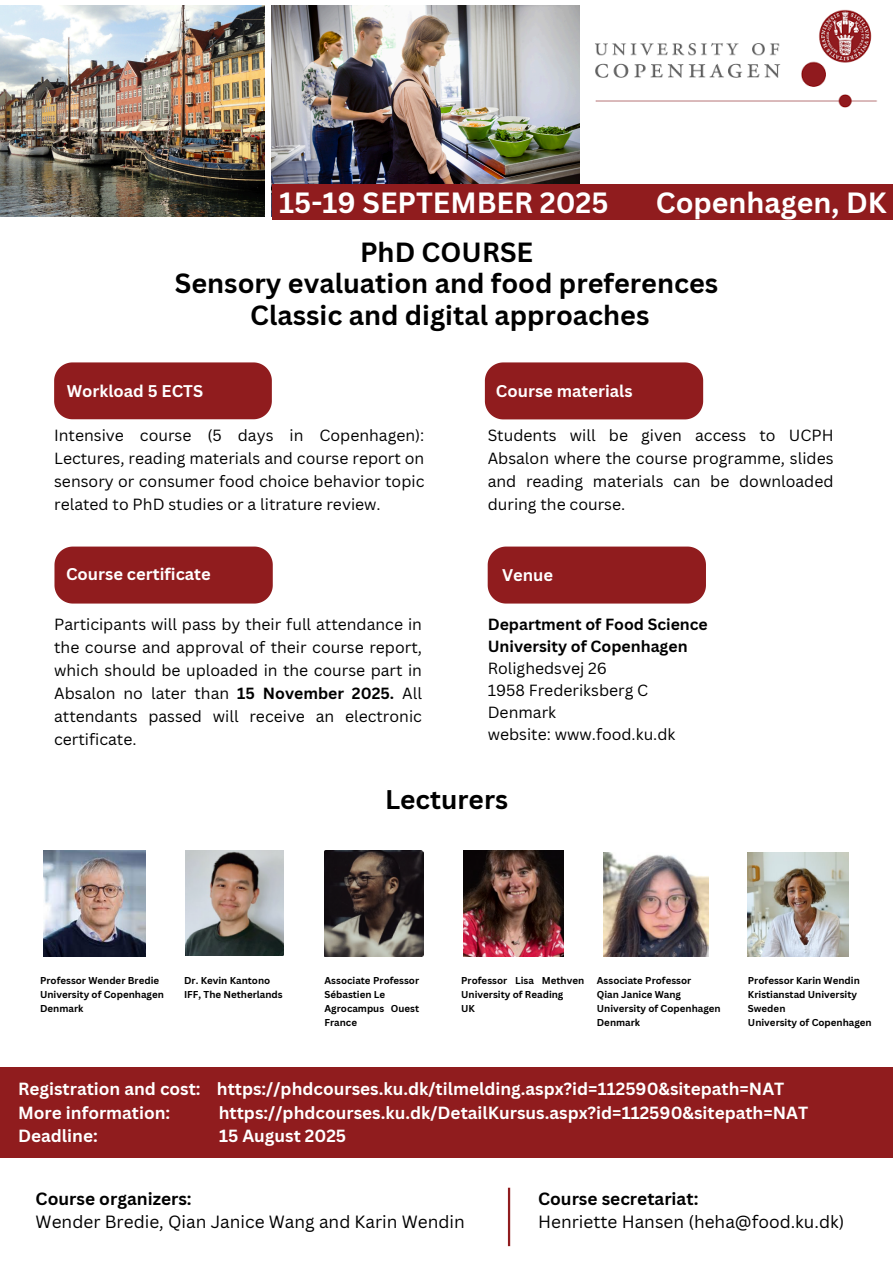
<style>
.page{position:relative;width:893px;height:1263px;background:#fff}
.page>*{position:absolute;margin:0;border:0;box-sizing:border-box;transform-origin:0 0}
.t1{font:700 28.5px "Canva Sans";color:#fff}
.t2{font:700 27px/31.5px "Canva Sans";color:#000;text-align:center}
.t3{font:700 26.25px "Canva Sans";color:#000}
.t4{font:17.25px/23.6px "Canva Sans";color:#000}
.t5{font:700 17.1px/23.6px "Canva Sans";color:#fff}
.t6{font:700 16.5px "Canva Sans";color:#fff}
.t7{font:15.75px/23.1px "Canva Sans";color:#000;text-align:justify}
.t8{font:700 9.75px/14.1px "Canva Sans";color:#000}
.s1{font-weight:700}
</style>
<div class="page">
<img style="left:272px;top:5px;width:308px;height:180px">
<img style="left:0;top:5px;width:264px;height:212px">
<div style="left:272px;top:185px;width:621px;height:35px;background:#901c1e"></div>
<img style="left:44px;top:850px;width:101px;height:107px">
<img style="left:748px;top:853px;width:100px;height:104px">
<div style="left:485px;top:362px;width:218px;height:57px;background:#901c1e"></div>
<div style="left:54px;top:362px;width:218px;height:57px;background:#901c1e"></div>
<div style="left:54px;top:546px;width:219px;height:57px;background:#901c1e"></div>
<div style="left:488px;top:546px;width:218px;height:57px;background:#901c1e"></div>
<img style="left:595px;top:9px;width:282px;height:99px">
<div style="left:0;top:1067px;width:893px;height:90px;background:#901c1e"></div>
<hr style="left:508px;top:1188px;width:2px;height:58px;background:#901c1e">
<img style="left:604px;top:853px;width:104px;height:104px">
<img style="left:185px;top:850px;width:99px;height:105px">
<img style="left:324px;top:850px;width:100px;height:107px">
<img style="left:464px;top:851px;width:99px;height:105px">
<p class="t1" style="left:279px;top:183px;width:331px">15-19 SEPTEMBER 2025</p>
<p class="t1" style="left:656px;top:183px;width:232px">Copenhagen, DK</p>
<p class="t2" style="left:175px;top:236px;width:545px">PhD COURSE<br>Sensory evaluation and food preferences<br>Classic and digital approaches</p>
<h1 class="t6" style="left:67px;top:380px;width:138px">Workload 5 ECTS</h1>
<h1 class="t6" style="left:496px;top:380px;width:138px">Course materials</h1>
<p class="t7" style="left:54px;top:423px;width:372px">Intensive course (5 days in Copenhagen):<br>Lectures, reading materials and course report on sensory or consumer food choice behavior topic related to PhD studies or a litrature review.</p>
<p class="t7" style="left:488px;top:423px;width:347px">Students will be given access to UCPH Absalon where the course programme, slides and reading materials can be downloaded during the course.</p>
<p class="t6" style="left:66px;top:563px;width:146px">Course certificate</p>
<h2 class="t6" style="left:502px;top:563px;width:53px">Venue</h2>
<p class="t7" style="left:54px;top:612px;width:369px">Participants will pass by their full attendance in the course and approval of their course report, which should be uploaded in the course part in Absalon no later than <span class="s1">15 November 2025.</span> All attendants passed will receive an electronic certificate.</p>
<p class="t7" style="left:488px;top:613px;width:222px;line-height:21.9px;text-align:left"><span class="s1">Department of Food Science<br>University of Copenhagen<br></span>Rolighedsvej 26<br>1958 Frederiksberg C<br>Denmark<br>website: www.food.ku.dk</p>
<p class="t3" style="left:385px;top:780px;width:124px">Lecturers</p>
<p class="t8" style="left:40px;top:973px;width:121px">Professor Wender Bredie</p>
<p class="t8" style="left:40px;top:987px;width:125px">University of Copenhagen</p>
<p class="t8" style="left:40px;top:1001px;width:45px">Denmark</p>
<h3 class="t8" style="left:184px;top:973px;width:88px">Dr. Kevin Kantono</h3>
<h3 class="t8" style="left:184px;top:987px;width:100px">IFF, The Netherlands</h3>
<p class="t8" style="left:324px;top:973px;width:96px">Associate Professor<br>Sébastien Le</p>
<p class="t8" style="left:324px;top:1001px;width:96px">Agrocampus Ouest<br>France</p>
<h1 class="t8" style="left:461px;top:973px;width:124px">Professor Lisa Methven<br>University of Reading</h1>
<p class="t8" style="left:461px;top:1001px;width:15px">UK</p>
<p class="t8" style="left:597px;top:973px;width:96px">Associate Professor</p>
<h2 class="t8" style="left:597px;top:987px;width:86px">Qian Janice Wang</h2>
<p class="t8" style="left:597px;top:1001px;width:125px">University of Copenhagen</p>
<h2 class="t8" style="left:597px;top:1015px;width:45px">Denmark</h2>
<p class="t8" style="left:748px;top:973px;width:113px">Professor Karin Wendin</p>
<h2 class="t8" style="left:748px;top:987px;width:111px">Kristianstad University</h2>
<h3 class="t8" style="left:748px;top:1001px;width:39px">Sweden</h3>
<h3 class="t8" style="left:748px;top:1015px;width:125px">University of Copenhagen</h3>
<p class="t5" style="left:18px;top:1077px;width:767px">Registration and cost: https://phdcourses.ku.dk/tilmelding.aspx?id=112590&amp;sitepath=NAT<br>More information:</p>
<p class="t5" style="left:219px;top:1100px;width:591px">https://phdcourses.ku.dk/DetailKursus.aspx?id=112590&amp;sitepath=NAT</p>
<p class="t5" style="left:18px;top:1124px;width:81px">Deadline:</p>
<p class="t5" style="left:219px;top:1124px;width:129px">15 August 2025</p>
<p class="t4" style="left:36px;top:1186px;width:431px"><span class="s1">Course organizers:<br></span>Wender Bredie, Qian Janice Wang and Karin Wendin</p>
<p class="t4" style="left:538px;top:1186px;width:308px"><span class="s1">Course secretariat:<br></span>Henriette Hansen (heha@food.ku.dk)</p>
</div>
